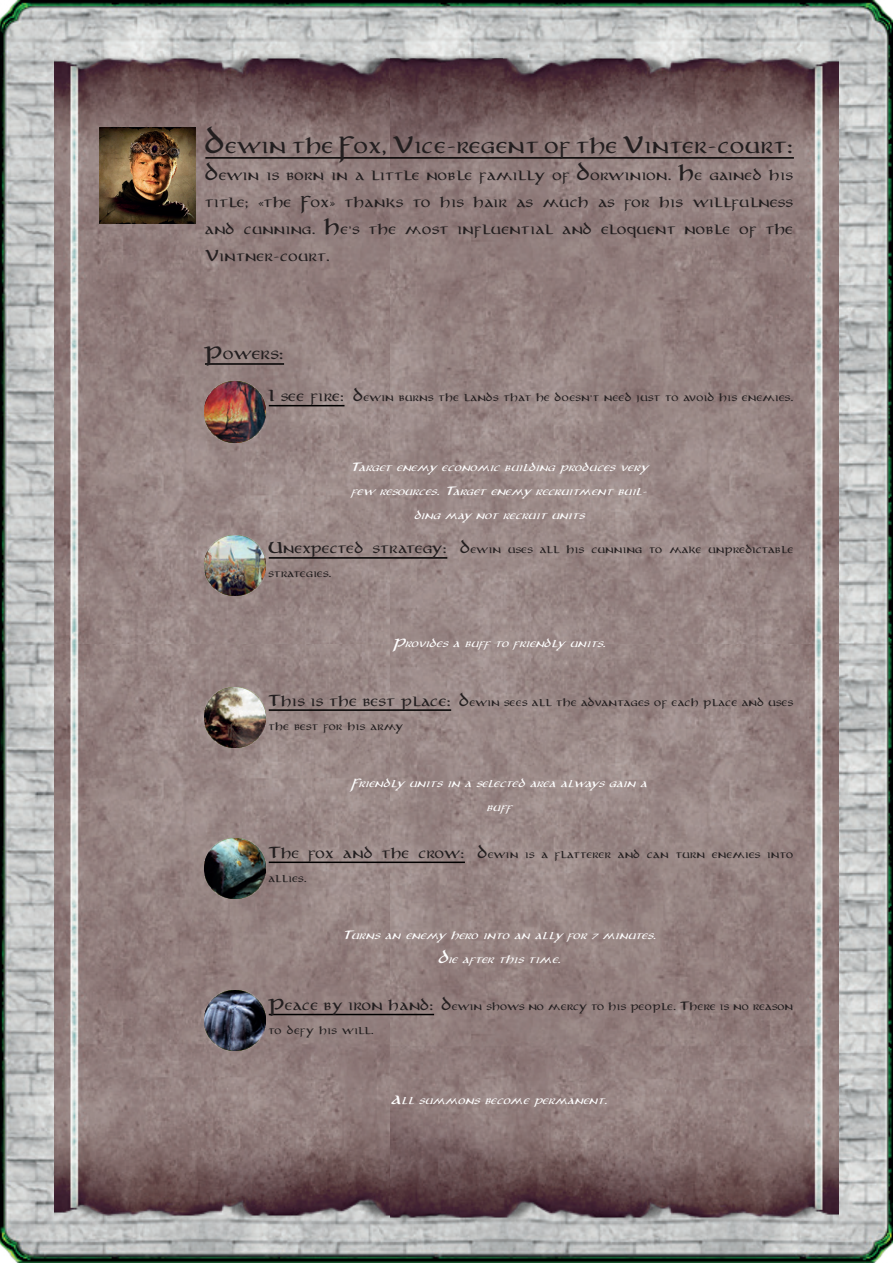
<style>
.page{position:relative;width:893px;height:1263px;background:#fff}
.page>*{position:absolute;margin:0;border:0;box-sizing:border-box;transform-origin:0 0}
.t1{font:18px "Aniron";color:#231f20}
.t2{font:13.5px "Aniron";color:#231f20}
.t3{font:12px "Aniron";color:#231f20}
.t4{font:9px "Aniron";color:#231f20}
.t5{font:italic 9px "Aniron";color:#fff}
.s1{font-size:12px}
</style>
<div class="page">
<img style="left:0;top:0;width:893px;height:1263px">
<img style="left:54px;top:644px;width:336px;height:575px">
<img style="left:390px;top:644px;width:449px;height:577px">
<img style="left:54px;top:54px;width:336px;height:590px">
<img style="left:390px;top:54px;width:449px;height:590px">
<img style="left:99px;top:127px;width:96px;height:96px">
<img style="left:205px;top:382px;width:60px;height:60px">
<img style="left:205px;top:535px;width:60px;height:60px">
<img style="left:205px;top:687px;width:60px;height:60px">
<img style="left:205px;top:839px;width:60px;height:60px">
<img style="left:205px;top:991px;width:60px;height:60px">
<hr style="left:205px;top:157px;width:589px;height:2px;background:#000">
<hr style="left:269px;top:405px;width:75px;height:1px;background:#000">
<hr style="left:205px;top:363px;width:79px;height:2px;background:#000">
<hr style="left:269px;top:557px;width:178px;height:2px;background:#000">
<hr style="left:269px;top:861px;width:196px;height:2px;background:#000">
<hr style="left:269px;top:709px;width:182px;height:2px;background:#000">
<hr style="left:269px;top:1014px;width:165px;height:1px;background:#000">
<h1 class="t1" style="left:205px;top:137px;width:590px">Dewin the Fox, Vice-regent of the Vinter-court:</h1>
<h3 class="t3" style="left:205px;top:169px;width:590px">Dewin is born in a little noble familly of Dorwinion. He gained his</h3>
<h3 class="t3" style="left:205px;top:196px;width:590px">title; «the Fox» thanks to his hair as much as for his willfulness</h3>
<h3 class="t3" style="left:205px;top:223px;width:590px">and cunning. He’s the most influential and eloquent noble of the</h3>
<h3 class="t3" style="left:205px;top:250px;width:127px">Vintner-court.</h3>
<h2 class="t2" style="left:205px;top:347px;width:81px">Powers:</h2>
<p class="t4" style="left:269px;top:393px;width:527px"><span class="s1">I see fire:</span> Dewin burns the lands that he doesn’t need just to avoid his enemies.</p>
<p class="t5" style="left:350px;top:462px;width:306px">Targetenemyeconomicbuildingproducesvery</p>
<p class="t5" style="left:352px;top:486px;width:304px">fewresources.Targetenemyrecruitmentbuil-</p>
<p class="t5" style="left:414px;top:510px;width:179px">dingmaynotrecruitunits</p>
<p class="t4" style="left:269px;top:545px;width:527px"><span class="s1">Unexpected strategy:</span> Dewin uses all his cunning to make unpredictable</p>
<p class="t4" style="left:269px;top:569px;width:65px">strategies.</p>
<p class="t5" style="left:393px;top:638px;width:222px">Providesabufftofriendlyunits.</p>
<p class="t4" style="left:269px;top:697px;width:527px"><span class="s1">This is the best place:</span> Dewin sees all the advantages of each place and uses</p>
<p class="t4" style="left:269px;top:721px;width:137px">the best for his army</p>
<p class="t5" style="left:351px;top:779px;width:304px">Friendlyunitsinaselectedareaalwaysgaina</p>
<p class="t5" style="left:487px;top:803px;width:34px">buff</p>
<p class="t4" style="left:269px;top:849px;width:527px"><span class="s1">The fox and the crow:</span> Dewin is a flatterer and can turn enemies into</p>
<p class="t4" style="left:269px;top:873px;width:40px">allies.</p>
<p class="t5" style="left:342px;top:931px;width:322px">Turnsanenemyherointoanallyfor7minutes.</p>
<p class="t5" style="left:438px;top:955px;width:131px">Dieafterthistime.</p>
<p class="t4" style="left:269px;top:1002px;width:527px"><span class="s1">Peace by iron hand:</span> Dewin shows no mercy to his people. There is no reason</p>
<p class="t4" style="left:269px;top:1026px;width:107px">to defy his will.</p>
<p class="t5" style="left:391px;top:1095px;width:225px">Allsummonsbecomepermanent.</p>
</div>
